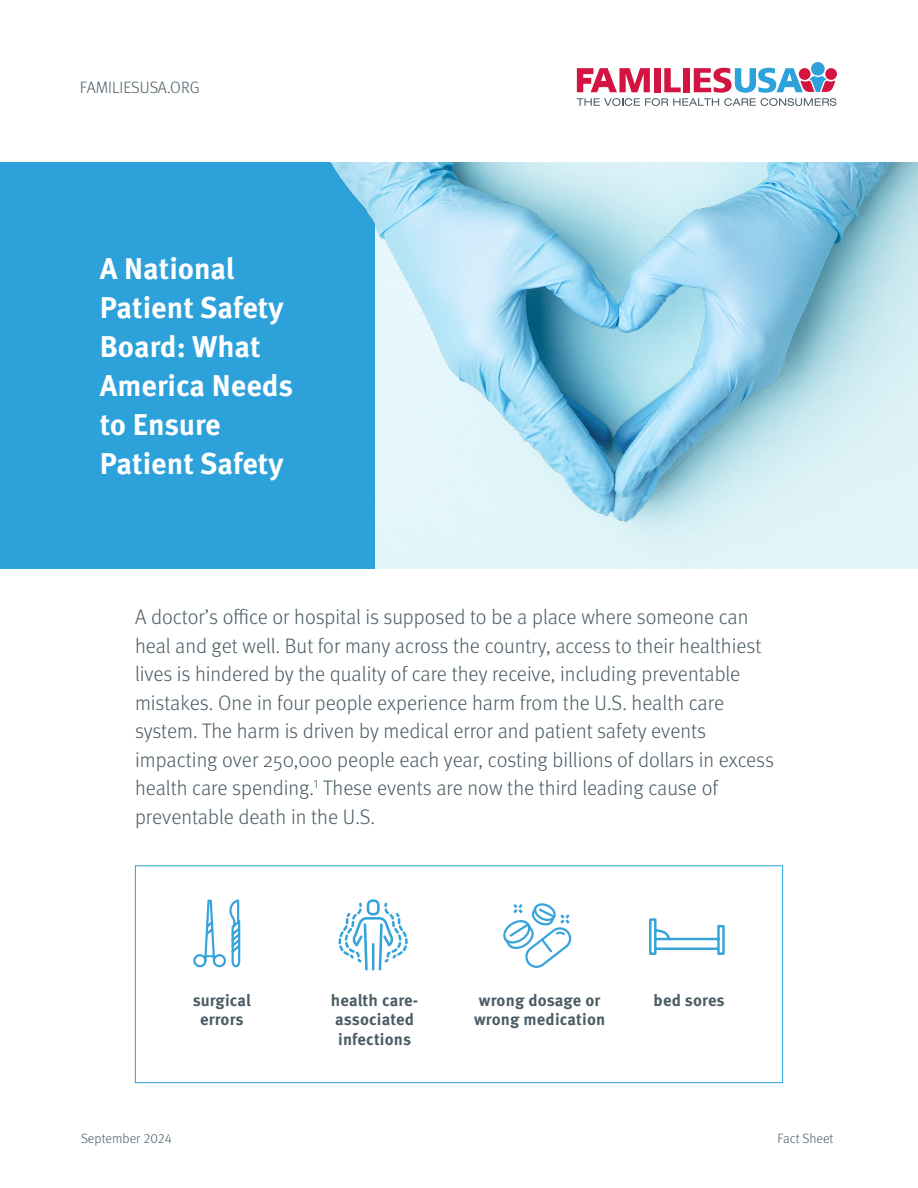
<style>
.page{position:relative;width:918px;height:1188px;background:#fff}
.page>*{position:absolute;margin:0;border:0;box-sizing:border-box;transform-origin:0 0}
.TITLE_STYLE_1_LEFT_ALIGNED{font:700 30px/39px "Meta OT";color:#fff}
.BODY_INTRO{font:300 21px/28.5px "Meta OT";color:#4b5c65}
.NUMBERED_LIST_1{font:700 16.5px/19.5px "Meta OT";letter-spacing:.01em;color:#4b5c65}
.t1{font:300 16.5px "Meta OT";color:#4b5c65}
.FOOTER_-_MONTH_and_YEAR{font:300 13.5px "Meta OT";color:#4b5c65}
.FOOTER_-_PUB_TYPE{font:300 13.5px "Meta OT";color:#4b5c65}
</style>
<div class="page">
<div style="left:811px;top:62px;width:14px;height:14px;background:#2ca1da;border-radius:50%"></div>
<svg style="left:577px;top:68px;width:259px;height:38px"></svg>
<div style="left:135px;top:865px;width:648px;height:218px;background:#fff;border:1px solid #2ca1da"></div>
<img style="left:375px;top:162px;width:543px;height:406px">
<div style="left:0;top:162px;width:375px;height:406px;background:#2ca1da"></div>
<svg style="left:503px;top:903px;width:69px;height:65px"></svg>
<svg style="left:649px;top:918px;width:76px;height:37px"></svg>
<svg style="left:339px;top:899px;width:69px;height:72px"></svg>
<svg style="left:193px;top:899px;width:48px;height:69px"></svg>
<p class="t1" style="left:80px;top:77px;width:122px">FAMILIESUSA.ORG</p>
<p class="TITLE_STYLE_1_LEFT_ALIGNED" style="left:100px;top:249px;width:195px">A National<br>Patient Safety<br>Board: What<br>America Needs to Ensure<br>Patient Safety</p>
<p class="BODY_INTRO" style="left:135px;top:603px;width:641px">A doctor’s office or hospital is supposed to be a place where someone can heal and get well. But for many across the country, access to their healthiest lives is hindered by the quality of care they receive, including preventable mistakes. One in four people experience harm from the U.S. health care system. The harm is driven by medical error and patient safety events impacting over 250,000 people each year, costing billions of dollars in excess health care spending.<sup>1</sup> These events are now the third leading cause of preventable death in the U.S.</p>
<p class="NUMBERED_LIST_1" style="left:193px;top:990px;width:60px">surgical</p>
<p class="NUMBERED_LIST_1" style="left:654px;top:990px;width:73px">bed sores</p>
<p class="NUMBERED_LIST_1" style="left:200px;top:1010px;width:45px">errors</p>
<p class="NUMBERED_LIST_1" style="left:331px;top:990px;width:89px">health care&shy;associated infections</p>
<p class="NUMBERED_LIST_1" style="left:474px;top:990px;width:133px">wrong dosage or wrong medication</p>
<p class="FOOTER_-_MONTH_and_YEAR" style="left:81px;top:1131px;width:92px">September 2024</p>
<p class="FOOTER_-_PUB_TYPE" style="left:778px;top:1131px;width:57px">Fact Sheet</p>
</div>
